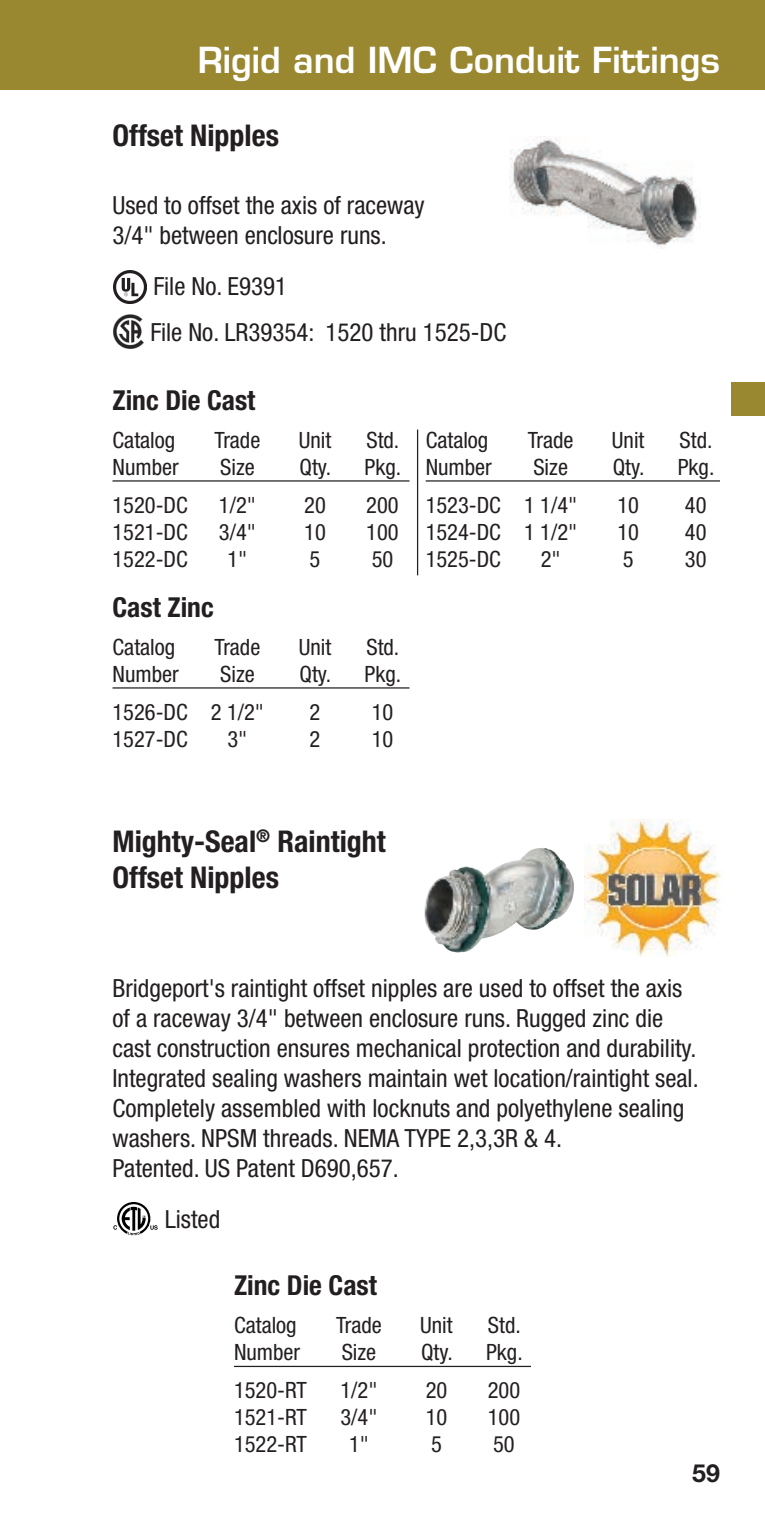
<style>
.page{position:relative;width:765px;height:1530px;background:#fff}
.page>*{position:absolute;margin:0;border:0;box-sizing:border-box;transform-origin:0 0}
.t1{font:600 35px "Eurostile";color:#fff}
.t2{font:700 condensed 30px/36px "Helvetica Neue";color:#231f20}
.t3{font:700 condensed 27.5px "Helvetica Neue";color:#231f20}
.t4{font:condensed 25px/30px "Helvetica Neue";color:#231f20}
.t5{font:700 25px "Helvetica Neue";color:#231f20}
.t6{font:condensed 22.5px "Helvetica Neue";color:#231f20}
</style>
<div class="page">
<svg style="left:113px;top:1202px;width:45px;height:33px"></svg>
<hr style="left:234px;top:1366px;width:297px;height:1px;background:#231f20">
<div style="left:0;top:0;width:765px;height:90px;background:#9a8831"></div>
<hr style="left:112px;top:480px;width:298px;height:2px;background:#231f20">
<hr style="left:426px;top:480px;width:294px;height:2px;background:#231f20">
<hr style="left:417px;top:430px;width:1px;height:145px;background:#231f20">
<hr style="left:112px;top:687px;width:298px;height:2px;background:#231f20">
<img style="left:509px;top:138px;width:189px;height:111px">
<img style="left:113px;top:270px;width:34px;height:34px">
<img style="left:113px;top:314px;width:31px;height:34px">
<img style="left:424px;top:848px;width:150px;height:105px">
<div style="left:731px;top:382px;width:34px;height:34px;background:#9a8831"></div>
<img style="left:585px;top:819px;width:136px;height:138px">
<h1 class="t1" style="left:198px;top:38px;width:524px">Rigid and IMC Conduit Fittings</h1>
<p class="t2" style="left:112px;top:117px;width:168px">Offset Nipples</p>
<p class="t4" style="left:112px;top:190px;width:314px">Used to offset the axis of raceway<br>3/4" between enclosure runs.</p>
<p class="t4" style="left:150px;top:264px;width:357px;line-height:45.5px">File No. E9391<br>File No. LR39354: 1520 thru 1525-DC</p>
<p class="t3" style="left:112px;top:383px;width:144px">Zinc Die Cast</p>
<p class="t6" style="left:112px;top:427px;width:64px">Catalog</p>
<p class="t6" style="left:215px;top:427px;width:47px">Trade</p>
<p class="t6" style="left:299px;top:427px;width:34px">Unit</p>
<p class="t6" style="left:366px;top:427px;width:34px">Std.</p>
<p class="t6" style="left:112px;top:454px;width:68px">Number</p>
<p class="t6" style="left:220px;top:454px;width:36px">Size</p>
<p class="t6" style="left:300px;top:454px;width:33px">Qty.</p>
<p class="t6" style="left:365px;top:454px;width:38px">Pkg.</p>
<p class="t6" style="left:112px;top:492px;width:77px">1520-DC</p>
<p class="t6" style="left:219px;top:492px;width:39px">1/2"</p>
<p class="t6" style="left:304px;top:492px;width:23px">20</p>
<p class="t6" style="left:366px;top:492px;width:34px">200</p>
<p class="t6" style="left:112px;top:519px;width:77px">1521-DC</p>
<p class="t6" style="left:219px;top:519px;width:39px">3/4"</p>
<p class="t6" style="left:304px;top:519px;width:23px">10</p>
<p class="t6" style="left:366px;top:519px;width:34px">100</p>
<p class="t6" style="left:112px;top:546px;width:77px">1522-DC</p>
<p class="t6" style="left:228px;top:546px;width:21px">1"</p>
<p class="t6" style="left:310px;top:546px;width:12px">5</p>
<p class="t6" style="left:372px;top:546px;width:23px">50</p>
<p class="t3" style="left:112px;top:590px;width:103px">Cast Zinc</p>
<p class="t6" style="left:112px;top:634px;width:64px">Catalog</p>
<p class="t6" style="left:215px;top:634px;width:47px">Trade</p>
<p class="t6" style="left:299px;top:634px;width:34px">Unit</p>
<p class="t6" style="left:366px;top:634px;width:34px">Std.</p>
<p class="t6" style="left:112px;top:661px;width:68px">Number</p>
<p class="t6" style="left:220px;top:661px;width:36px">Size</p>
<p class="t6" style="left:300px;top:661px;width:33px">Qty.</p>
<p class="t6" style="left:365px;top:661px;width:38px">Pkg.</p>
<p class="t6" style="left:112px;top:699px;width:153px">1526-DC 2 1/2"</p>
<p class="t6" style="left:310px;top:699px;width:12px">2</p>
<p class="t6" style="left:372px;top:699px;width:23px">10</p>
<p class="t6" style="left:112px;top:726px;width:77px">1527-DC</p>
<p class="t6" style="left:228px;top:726px;width:21px">3"</p>
<p class="t6" style="left:310px;top:726px;width:12px">2</p>
<p class="t6" style="left:372px;top:726px;width:23px">10</p>
<p class="t6" style="left:426px;top:427px;width:64px">Catalog</p>
<p class="t6" style="left:528px;top:427px;width:47px">Trade</p>
<p class="t6" style="left:612px;top:427px;width:34px">Unit</p>
<p class="t6" style="left:680px;top:427px;width:34px">Std.</p>
<p class="t6" style="left:426px;top:454px;width:68px">Number</p>
<p class="t6" style="left:533px;top:454px;width:36px">Size</p>
<p class="t6" style="left:613px;top:454px;width:33px">Qty.</p>
<p class="t6" style="left:678px;top:454px;width:38px">Pkg.</p>
<p class="t6" style="left:426px;top:492px;width:153px">1523-DC 1 1/4"</p>
<p class="t6" style="left:617px;top:492px;width:23px">10</p>
<p class="t6" style="left:685px;top:492px;width:23px">40</p>
<p class="t6" style="left:426px;top:519px;width:153px">1524-DC 1 1/2"</p>
<p class="t6" style="left:617px;top:519px;width:23px">10</p>
<p class="t6" style="left:685px;top:519px;width:23px">40</p>
<p class="t6" style="left:426px;top:546px;width:77px">1525-DC</p>
<p class="t6" style="left:541px;top:546px;width:21px">2"</p>
<p class="t6" style="left:623px;top:546px;width:12px">5</p>
<p class="t6" style="left:685px;top:546px;width:23px">30</p>
<p class="t2" style="left:112px;top:823px;width:275px">Mighty-Seal<sup>®</sup> Raintight<br>Offset Nipples</p>
<p class="t4" style="left:112px;top:973px;width:588px">Bridgeport's raintight offset nipples are used to offset the axis of a raceway 3/4" between enclosure runs. Rugged zinc die cast construction ensures mechanical protection and durability.<br>Integrated sealing washers maintain wet location/raintight seal.<br>Completely assembled with locknuts and polyethylene sealing washers. NPSM threads. NEMA TYPE 2,3,3R &amp; 4.<br>Patented. US Patent D690,657.</p>
<p class="t4" style="left:165px;top:1204px;width:57px">Listed</p>
<p class="t3" style="left:234px;top:1269px;width:144px">Zinc Die Cast</p>
<p class="t6" style="left:234px;top:1312px;width:64px">Catalog</p>
<p class="t6" style="left:336px;top:1312px;width:47px">Trade</p>
<p class="t6" style="left:420px;top:1312px;width:34px">Unit</p>
<p class="t6" style="left:488px;top:1312px;width:34px">Std.</p>
<p class="t6" style="left:234px;top:1339px;width:68px">Number</p>
<p class="t6" style="left:342px;top:1339px;width:36px">Size</p>
<p class="t6" style="left:421px;top:1339px;width:33px">Qty.</p>
<p class="t6" style="left:486px;top:1339px;width:38px">Pkg.</p>
<p class="t6" style="left:234px;top:1377px;width:74px">1520-RT</p>
<p class="t6" style="left:340px;top:1377px;width:39px">1/2"</p>
<p class="t6" style="left:426px;top:1377px;width:23px">20</p>
<p class="t6" style="left:488px;top:1377px;width:34px">200</p>
<p class="t6" style="left:234px;top:1404px;width:74px">1521-RT</p>
<p class="t6" style="left:340px;top:1404px;width:39px">3/4"</p>
<p class="t6" style="left:426px;top:1404px;width:23px">10</p>
<p class="t6" style="left:488px;top:1404px;width:34px">100</p>
<p class="t6" style="left:234px;top:1431px;width:74px">1522-RT</p>
<p class="t6" style="left:349px;top:1431px;width:21px">1"</p>
<p class="t6" style="left:431px;top:1431px;width:12px">5</p>
<p class="t6" style="left:493px;top:1431px;width:23px">50</p>
<p class="t5" style="left:692px;top:1458px;width:29px">59</p>
</div>
